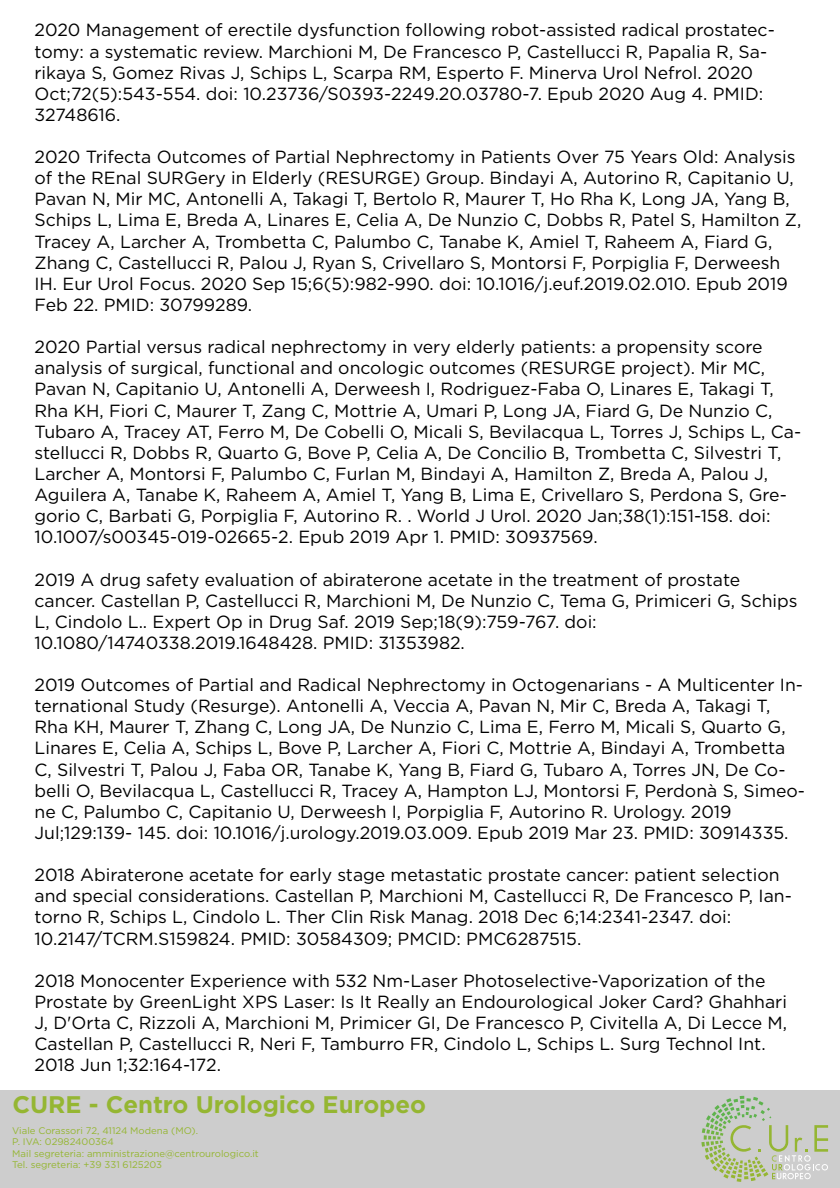
<style>
.page{position:relative;width:840px;height:1188px;background:#fff}
.page>*{position:absolute;margin:0;border:0;box-sizing:border-box;transform-origin:0 0}
.t1{font:700 24px "Gotham";color:#95b632}
.t2{font:17.6px/21.1px "Gotham";color:#000}
.t3{font:9.6px/11.5px "Gotham";color:#95b632}
</style>
<div class="page">
<div style="left:0;top:1090px;width:840px;height:98px;background:#cdcdcd"></div>
<svg style="left:712px;top:1096px;width:58px;height:20px"></svg>
<svg style="left:730px;top:1125px;width:21px;height:27px"></svg>
<svg style="left:769px;top:1125px;width:59px;height:54px"></svg>
<p class="t2" style="left:34px;top:19px;width:742px">2020 Management of erectile dysfunction following robot-assisted radical prostatec&shy;tomy: a systematic review. Marchioni M, De Francesco P, Castellucci R, Papalia R, Sa&shy;rikaya S, Gomez Rivas J, Schips L, Scarpa RM, Esperto F. Minerva Urol Nefrol. 2020<br>Oct;72(5):543-554. doi: 10.23736/S0393-2249.20.03780-7. Epub 2020 Aug 4. PMID:<br>32748616.</p>
<p class="t2" style="left:34px;top:146px;width:768px">2020 Trifecta Outcomes of Partial Nephrectomy in Patients Over 75 Years Old: Analysis of the REnal SURGery in Elderly (RESURGE) Group. Bindayi A, Autorino R, Capitanio U, Pavan N, Mir MC, Antonelli A, Takagi T, Bertolo R, Maurer T, Ho Rha K, Long JA, Yang B, Schips L, Lima E, Breda A, Linares E, Celia A, De Nunzio C, Dobbs R, Patel S, Hamilton Z, Tracey A, Larcher A, Trombetta C, Palumbo C, Tanabe K, Amiel T, Raheem A, Fiard G, Zhang C, Castellucci R, Palou J, Ryan S, Crivellaro S, Montorsi F, Porpiglia F, Derweesh IH. Eur Urol Focus. 2020 Sep 15;6(5):982-990. doi: 10.1016/j.euf.2019.02.010. Epub 2019<br>Feb 22. PMID: 30799289.</p>
<p class="t2" style="left:34px;top:336px;width:768px">2020 Partial versus radical nephrectomy in very elderly patients: a propensity score analysis of surgical, functional and oncologic outcomes (RESURGE project). Mir MC, Pavan N, Capitanio U, Antonelli A, Derweesh I, Rodriguez-Faba O, Linares E, Takagi T, Rha KH, Fiori C, Maurer T, Zang C, Mottrie A, Umari P, Long JA, Fiard G, De Nunzio C, Tubaro A, Tracey AT, Ferro M, De Cobelli O, Micali S, Bevilacqua L, Torres J, Schips L, Ca&shy;stellucci R, Dobbs R, Quarto G, Bove P, Celia A, De Concilio B, Trombetta C, Silvestri T, Larcher A, Montorsi F, Palumbo C, Furlan M, Bindayi A, Hamilton Z, Breda A, Palou J, Aguilera A, Tanabe K, Raheem A, Amiel T, Yang B, Lima E, Crivellaro S, Perdona S, Gre&shy;gorio C, Barbati G, Porpiglia F, Autorino R. . World J Urol. 2020 Jan;38(1):151-158. doi:<br>10.1007/s00345-019-02665-2. Epub 2019 Apr 1. PMID: 30937569.</p>
<p class="t2" style="left:34px;top:568px;width:765px">2019 A drug safety evaluation of abiraterone acetate in the treatment of prostate cancer. Castellan P, Castellucci R, Marchioni M, De Nunzio C, Tema G, Primiceri G, Schips L, Cindolo L.. Expert Op in Drug Saf. 2019 Sep;18(9):759-767. doi:<br>10.1080/14740338.2019.1648428. PMID: 31353982.</p>
<p class="t2" style="left:34px;top:674px;width:772px">2019 Outcomes of Partial and Radical Nephrectomy in Octogenarians - A Multicenter In&shy;ternational Study (Resurge). Antonelli A, Veccia A, Pavan N, Mir C, Breda A, Takagi T, Rha KH, Maurer T, Zhang C, Long JA, De Nunzio C, Lima E, Ferro M, Micali S, Quarto G, Linares E, Celia A, Schips L, Bove P, Larcher A, Fiori C, Mottrie A, Bindayi A, Trombetta C, Silvestri T, Palou J, Faba OR, Tanabe K, Yang B, Fiard G, Tubaro A, Torres JN, De Co&shy;belli O, Bevilacqua L, Castellucci R, Tracey A, Hampton LJ, Montorsi F, Perdonà S, Simeo&shy;ne C, Palumbo C, Capitanio U, Derweesh I, Porpiglia F, Autorino R. Urology. 2019<br>Jul;129:139- 145. doi: 10.1016/j.urology.2019.03.009. Epub 2019 Mar 23. PMID: 30914335.</p>
<p class="t2" style="left:34px;top:864px;width:759px">2018 Abiraterone acetate for early stage metastatic prostate cancer: patient selection and special considerations. Castellan P, Marchioni M, Castellucci R, De Francesco P, Ian&shy;torno R, Schips L, Cindolo L. Ther Clin Risk Manag. 2018 Dec 6;14:2341-2347. doi:<br>10.2147/TCRM.S159824. PMID: 30584309; PMCID: PMC6287515.</p>
<p class="t2" style="left:34px;top:970px;width:754px">2018 Monocenter Experience with 532 Nm-Laser Photoselective-Vaporization of the Prostate by GreenLight XPS Laser: Is It Really an Endourological Joker Card? Ghahhari J, D'Orta C, Rizzoli A, Marchioni M, Primicer GI, De Francesco P, Civitella A, Di Lecce M, Castellan P, Castellucci R, Neri F, Tamburro FR, Cindolo L, Schips L. Surg Technol Int.<br>2018 Jun 1;32:164-172.</p>
<h1 class="t1" style="left:12px;top:1089px;width:415px">CURE - Centro Urologico Europeo</h1>
<p class="t3" style="left:12px;top:1124px;width:248px">Viale Corassori 72, 41124 Modena (MO).<br>P. IVA: 02982400364<br>Mail segreteria: amministrazione@centrourologico.it Tel. segreteria: +39 331 6125203</p>
</div>
